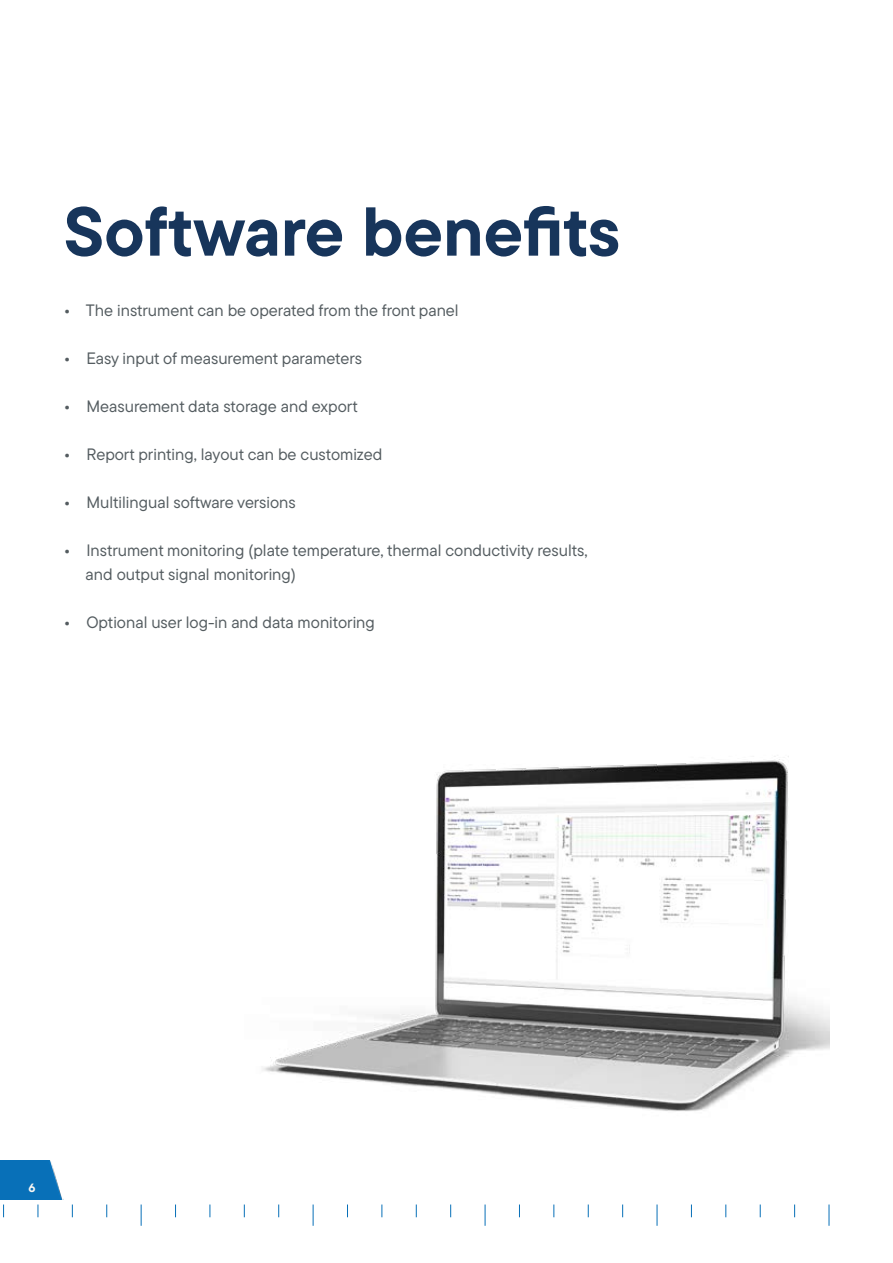
<style>
.page{position:relative;width:893px;height:1263px;background:#fff}
.page>*{position:absolute;margin:0;border:0;box-sizing:border-box;transform-origin:0 0}
.t1{font:700 69px "TT Commons Pro";color:#17355b}
.t2{font:16.5px/24px "TT Commons Pro";color:#545c60}
.t3{font:700 12px "TT Commons Pro";color:#f9f7f4}
.s1{font-weight:700}
</style>
<div class="page">
<hr style="left:892px;top:0;width:1px;height:1263px;background:#1b355d">
<img style="left:0;top:1160px;width:62px;height:39px">
<img style="left:262px;top:756px;width:567px;height:356px">
<svg style="left:829px;top:1204px;width:1px;height:22px"></svg>
<svg style="left:657px;top:1204px;width:1px;height:22px"></svg>
<svg style="left:485px;top:1204px;width:1px;height:22px"></svg>
<svg style="left:313px;top:1204px;width:1px;height:22px"></svg>
<svg style="left:141px;top:1204px;width:1px;height:22px"></svg>
<svg style="left:794px;top:1204px;width:1px;height:13px"></svg>
<svg style="left:622px;top:1204px;width:1px;height:13px"></svg>
<svg style="left:450px;top:1204px;width:1px;height:13px"></svg>
<svg style="left:278px;top:1204px;width:1px;height:13px"></svg>
<svg style="left:106px;top:1204px;width:1px;height:13px"></svg>
<svg style="left:760px;top:1204px;width:1px;height:13px"></svg>
<svg style="left:588px;top:1204px;width:1px;height:13px"></svg>
<svg style="left:416px;top:1204px;width:1px;height:13px"></svg>
<svg style="left:244px;top:1204px;width:1px;height:13px"></svg>
<svg style="left:72px;top:1204px;width:1px;height:13px"></svg>
<svg style="left:726px;top:1204px;width:1px;height:13px"></svg>
<svg style="left:554px;top:1204px;width:1px;height:13px"></svg>
<svg style="left:382px;top:1204px;width:1px;height:13px"></svg>
<svg style="left:210px;top:1204px;width:1px;height:13px"></svg>
<svg style="left:38px;top:1204px;width:1px;height:13px"></svg>
<svg style="left:691px;top:1204px;width:1px;height:13px"></svg>
<svg style="left:519px;top:1204px;width:1px;height:13px"></svg>
<svg style="left:347px;top:1204px;width:1px;height:13px"></svg>
<svg style="left:175px;top:1204px;width:1px;height:13px"></svg>
<svg style="left:3px;top:1204px;width:1px;height:13px"></svg>
<h1 class="t1" style="left:64px;top:179px;width:558px">Software benefits</h1>
<p class="t2" style="left:64px;top:298px;width:396px"><span class="s1">•</span> The instrument can be operated from the front panel</p>
<p class="t2" style="left:64px;top:346px;width:300px"><span class="s1">•</span> Easy input of measurement parameters</p>
<p class="t2" style="left:64px;top:394px;width:296px"><span class="s1">•</span> Measurement data storage and export</p>
<p class="t2" style="left:64px;top:442px;width:320px"><span class="s1">•</span> Report printing, layout can be customized</p>
<p class="t2" style="left:64px;top:490px;width:234px"><span class="s1">•</span> Multilingual software versions</p>
<p class="t2" style="left:86px;top:538px;width:503px;text-indent:-22px"><span class="s1">•</span> Instrument monitoring (plate temperature, thermal conductivity results, and output signal monitoring)</p>
<p class="t2" style="left:64px;top:610px;width:313px"><span class="s1">•</span> Optional user log-in and data monitoring</p>
<p class="t3" style="left:28px;top:1178px;width:9px">6</p>
</div>
